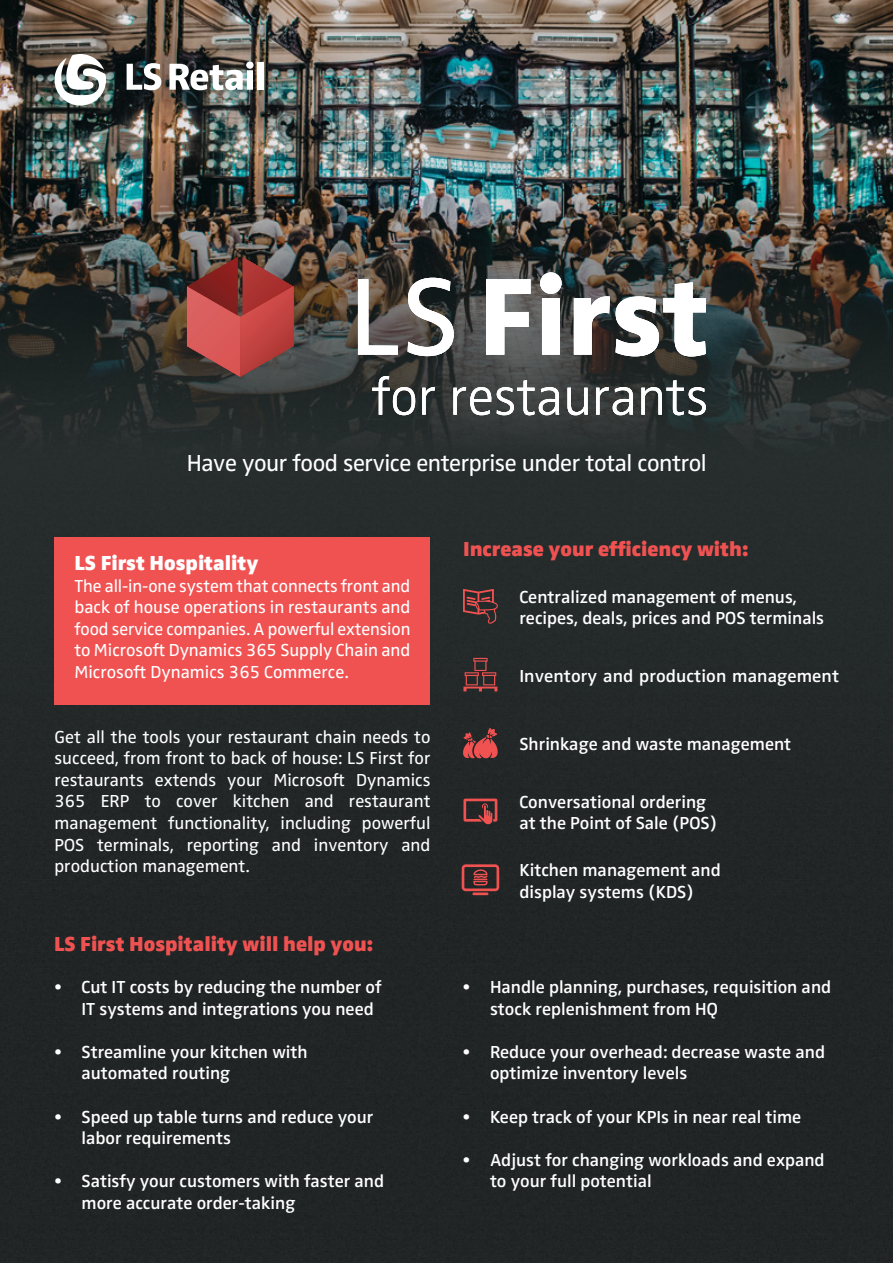
<style>
.page{position:relative;width:893px;height:1263px;background:#fff}
.page>*{position:absolute;margin:0;border:0;box-sizing:border-box;transform-origin:0 0}
.t1{font:24px "Zwo Pro";letter-spacing:-.02em;color:#fff}
.t2{font:900 21px "Zwo Pro";color:#f05252}
.t3{font:900 21px "Zwo Pro";color:#fff}
.t4{font:600 18px/21.6px "Zwo Pro";color:#fff}
.t5{font:18px/21.6px "Zwo Pro";color:#fff;text-align:justify}
</style>
<div class="page">
<img style="left:0;top:0;width:893px;height:172px">
<img style="left:0;top:172px;width:893px;height:1091px">
<div style="left:54px;top:537px;width:376px;height:167px;background:#f05252"></div>
<svg style="left:463px;top:658px;width:34px;height:33px"></svg>
<svg style="left:463px;top:589px;width:35px;height:35px"></svg>
<svg style="left:463px;top:798px;width:34px;height:26px"></svg>
<svg style="left:54px;top:54px;width:52px;height:52px"></svg>
<svg style="left:127px;top:63px;width:34px;height:27px"></svg>
<svg style="left:169px;top:61px;width:85px;height:29px"></svg>
<div style="left:257px;top:62px;width:6px;height:28px;background:#fff"></div>
<svg style="left:358px;top:279px;width:40px;height:76px"></svg>
<svg style="left:408px;top:278px;width:46px;height:78px"></svg>
<svg style="left:486px;top:279px;width:45px;height:76px"></svg>
<svg style="left:540px;top:272px;width:21px;height:83px"></svg>
<svg style="left:574px;top:296px;width:36px;height:59px"></svg>
<svg style="left:616px;top:282px;width:90px;height:74px"></svg>
<svg style="left:187px;top:257px;width:106px;height:120px;background:#9e4442"></svg>
<svg style="left:372px;top:376px;width:43px;height:39px"></svg>
<svg style="left:422px;top:387px;width:13px;height:28px"></svg>
<svg style="left:453px;top:387px;width:38px;height:28px"></svg>
<svg style="left:497px;top:380px;width:62px;height:35px"></svg>
<svg style="left:567px;top:388px;width:21px;height:27px"></svg>
<svg style="left:596px;top:387px;width:37px;height:28px"></svg>
<svg style="left:641px;top:380px;width:65px;height:35px"></svg>
<svg style="left:463px;top:728px;width:35px;height:30px"></svg>
<hr style="left:472px;top:892px;width:16px;height:3px;background:#f05252">
<svg style="left:462px;top:864px;width:37px;height:27px"></svg>
<p class="t1" style="left:187px;top:445px;width:521px">Have your food service enterprise under total control</p>
<p class="t3" style="left:74px;top:547px;width:185px">LS First Hospitality</p>
<p class="t5" style="left:74px;top:573px;width:338px">The all-in-one system that connects front and back of house operations in restaurants and food service companies. A powerful extension to Microsoft Dynamics 365 Supply Chain and Microsoft Dynamics 365 Commerce.</p>
<p class="t5" style="left:54px;top:724px;width:378px">Get all the tools your restaurant chain needs to succeed, from front to back of house: LS First for restaurants extends your Microsoft Dynamics 365 ERP to cover kitchen and restaurant management functionality, including powerful POS terminals, reporting and inventory and production management.</p>
<p class="t2" style="left:54px;top:927px;width:320px">LS First Hospitality will help you:</p>
<p class="t4" style="left:81px;top:975px;width:302px;text-indent:-27px">• Cut IT costs by reducing the number of<br>IT systems and integrations you need</p>
<p class="t4" style="left:81px;top:1040px;width:228px;text-indent:-27px">• Streamline your kitchen with automated routing</p>
<p class="t4" style="left:81px;top:1104px;width:293px;text-indent:-27px">• Speed up table turns and reduce your labor requirements</p>
<p class="t4" style="left:81px;top:1169px;width:304px;text-indent:-27px">• Satisfy your customers with faster and more accurate order-taking</p>
<p class="t2" style="left:463px;top:533px;width:287px">Increase your efficiency with:</p>
<p class="t4" style="left:519px;top:584px;width:279px">Centralized management of menus,</p>
<p class="t4" style="left:519px;top:606px;width:306px">recipes, deals, prices and POS terminals</p>
<p class="t4" style="left:519px;top:663px;width:321px">Inventory and production management</p>
<p class="t4" style="left:519px;top:732px;width:273px">Shrinkage and waste management</p>
<p class="t4" style="left:519px;top:789px;width:199px">Conversational ordering at the Point of Sale (POS)</p>
<p class="t4" style="left:519px;top:858px;width:203px">Kitchen management and display systems (KDS)</p>
<p class="t4" style="left:490px;top:975px;width:343px;text-indent:-27px">• Handle planning, purchases, requisition and stock replenishment from HQ</p>
<p class="t4" style="left:490px;top:1040px;width:337px;text-indent:-27px">• Reduce your overhead: decrease waste and optimize inventory levels</p>
<p class="t4" style="left:463px;top:1104px;width:340px">• Keep track of your KPIs in near real time</p>
<p class="t4" style="left:490px;top:1148px;width:336px;text-indent:-27px">• Adjust for changing workloads and expand to your full potential</p>
</div>
